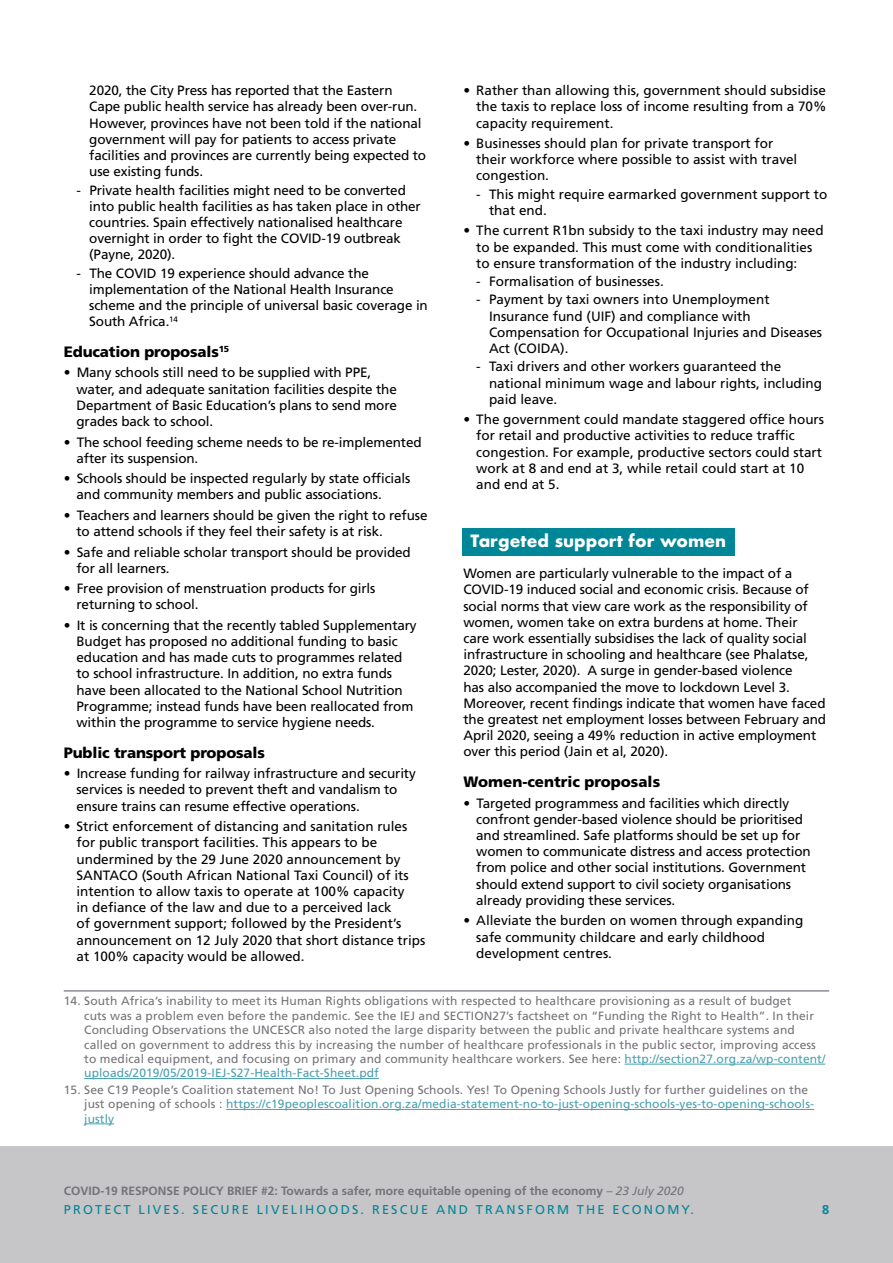
<style>
.page{position:relative;width:893px;height:1263px;background:#fff}
.page>*{position:absolute;margin:0;border:0;box-sizing:border-box;transform-origin:0 0}
.t1{font:700 16.5px "Futura";color:#fff}
.t2{font:900 15px "Frutiger LT Std";letter-spacing:-.01em;color:#000}
.t3{font:13.5px/16.2px "Frutiger LT Std";letter-spacing:-.01em;color:#000}
.t4{font:12.75px "Frutiger LT Std";letter-spacing:.17em;color:#008797}
.t5{font:700 12.75px "Frutiger LT Std";color:#008797}
.t6{font:12px/14.4px "Frutiger LT Std";letter-spacing:.01em;color:#757378}
.t7{font:700 12px "Frutiger LT Std";color:#757378}
.s1{color:#4aa0b0}
.s2{font-weight:400;font-style:italic}
</style>
<div class="page">
<hr style="left:64px;top:991px;width:765px;height:1px;background:#54515f">
<hr style="left:625px;top:1064px;width:200px;height:1px;background:#4aa0b0">
<hr style="left:84px;top:1078px;width:295px;height:1px;background:#4aa0b0">
<hr style="left:226px;top:1109px;width:588px;height:1px;background:#4aa0b0">
<hr style="left:84px;top:1123px;width:30px;height:1px;background:#4aa0b0">
<div style="left:462px;top:528px;width:273px;height:27px;background:#008797"></div>
<div style="left:0;top:1146px;width:893px;height:117px;background:#c6c5c7"></div>
<p class="t3" style="left:89px;top:82px;width:338px">2020, the City Press has reported that the Eastern Cape public health service has already been over-run.<br>However, provinces have not been told if the national government will pay for patients to access private facilities and provinces are currently being expected to use existing funds.</p>
<p class="t3" style="left:89px;top:182px;width:333px;text-indent:-13px">- Private health facilities might need to be converted into public health facilities as has taken place in other countries. Spain effectively nationalised healthcare overnight in order to fight the COVID-19 outbreak (Payne, 2020).</p>
<p class="t3" style="left:89px;top:265px;width:340px;text-indent:-13px">- The COVID 19 experience should advance the implementation of the National Health Insurance scheme and the principle of universal basic coverage in South Africa.<sup>14</sup></p>
<p class="t2" style="left:64px;top:343px;width:167px">Education proposals<sup>15</sup></p>
<p class="t3" style="left:77px;top:365px;width:322px;text-indent:-13px">• Many schools still need to be supplied with PPE, water, and adequate sanitation facilities despite the Department of Basic Education’s plans to send more grades back to school.</p>
<p class="t3" style="left:77px;top:434px;width:347px;text-indent:-13px">• The school feeding scheme needs to be re-implemented after its suspension.</p>
<p class="t3" style="left:77px;top:470px;width:335px;text-indent:-13px">• Schools should be inspected regularly by state officials and community members and public associations.</p>
<p class="t3" style="left:77px;top:507px;width:352px;text-indent:-13px">• Teachers and learners should be given the right to refuse to attend schools if they feel their safety is at risk.</p>
<p class="t3" style="left:77px;top:544px;width:336px;text-indent:-13px">• Safe and reliable scholar transport should be provided for all learners.</p>
<p class="t3" style="left:77px;top:580px;width:300px;text-indent:-13px">• Free provision of menstruation products for girls returning to school.</p>
<p class="t3" style="left:77px;top:617px;width:342px;text-indent:-13px">• It is concerning that the recently tabled Supplementary Budget has proposed no additional funding to basic education and has made cuts to programmes related to school infrastructure. In addition, no extra funds have been allocated to the National School Nutrition Programme; instead funds have been reallocated from within the programme to service hygiene needs.</p>
<p class="t2" style="left:64px;top:743px;width:203px">Public transport proposals</p>
<p class="t3" style="left:77px;top:765px;width:341px;text-indent:-13px">• Increase funding for railway infrastructure and security services is needed to prevent theft and vandalism to ensure trains can resume effective operations.</p>
<p class="t3" style="left:77px;top:818px;width:350px;text-indent:-13px">• Strict enforcement of distancing and sanitation rules for public transport facilities. This appears to be undermined by the 29 June 2020 announcement by SANTACO (South African National Taxi Council) of its intention to allow taxis to operate at 100% capacity<br>in defiance of the law and due to a perceived lack<br>of government support; followed by the President’s announcement on 12 July 2020 that short distance trips at 100% capacity would be allowed.</p>
<p class="t6" style="left:84px;top:994px;width:743px;text-indent:-20px">14. South Africa’s inability to meet its Human Rights obligations with respected to healthcare provisioning as a result of budget<br>cuts was a problem even before the pandemic. See the IEJ and SECTION27’s factsheet on “Funding the Right to Health”. In their Concluding Observations the UNCESCR also noted the large disparity between the public and private healthcare systems and called on government to address this by increasing the number of healthcare professionals in the public sector, improving access to medical equipment, and focusing on primary and community healthcare workers. See here: <span class="s1">http://section27.org.za/wp-content/ uploads/2019/05/2019-IEJ-S27-Health-Fact-Sheet.pdf</span></p>
<p class="t6" style="left:84px;top:1082px;width:731px;text-indent:-20px">15. See C19 People’s Coalition statement No! To Just Opening Schools. Yes! To Opening Schools Justly for further guidelines on the just opening of schools : <span class="s1">https://c19peoplescoalition.org.za/media-statement-no-to-just-opening-schools-yes-to-opening-schools&shy;justly</span></p>
<p class="t3" style="left:476px;top:82px;width:352px;text-align:justify;text-indent:-13px">• Rather than allowing this, government should subsidise the taxis to replace loss of income resulting from a 70% capacity requirement.</p>
<p class="t3" style="left:476px;top:135px;width:323px;text-indent:-13px">• Businesses should plan for private transport for their workforce where possible to assist with travel congestion.</p>
<p class="t3" style="left:489px;top:186px;width:340px;text-indent:-13px">- This might require earmarked government support to that end.</p>
<p class="t3" style="left:476px;top:223px;width:349px;text-indent:-13px">• The current R1bn subsidy to the taxi industry may need to be expanded. This must come with conditionalities to ensure transformation of the industry including:</p>
<p class="t3" style="left:476px;top:273px;width:189px">- Formalisation of businesses.</p>
<p class="t3" style="left:489px;top:292px;width:335px;text-indent:-13px">- Payment by taxi owners into Unemployment Insurance fund (UIF) and compliance with Compensation for Occupational Injuries and Diseases Act (COIDA).</p>
<p class="t3" style="left:489px;top:359px;width:335px;text-indent:-13px">- Taxi drivers and other workers guaranteed the national minimum wage and labour rights, including paid leave.</p>
<p class="t3" style="left:476px;top:411px;width:349px;text-indent:-13px">• The government could mandate staggered office hours for retail and productive activities to reduce traffic congestion. For example, productive sectors could start work at 8 and end at 3, while retail could start at 10 and end at 5.</p>
<p class="t1" style="left:470px;top:529px;width:257px">Targeted support for women</p>
<p class="t3" style="left:463px;top:565px;width:364px">Women are particularly vulnerable to the impact of a COVID-19 induced social and economic crisis. Because of social norms that view care work as the responsibility of women, women take on extra burdens at home. Their care work essentially subsidises the lack of quality social infrastructure in schooling and healthcare (see Phalatse, 2020; Lester, 2020). A surge in gender-based violence<br>has also accompanied the move to lockdown Level 3.<br>Moreover, recent findings indicate that women have faced the greatest net employment losses between February and April 2020, seeing a 49% reduction in active employment over this period (Jain et al, 2020).</p>
<p class="t2" style="left:463px;top:773px;width:198px">Women-centric proposals</p>
<p class="t3" style="left:476px;top:795px;width:336px;text-indent:-13px">• Targeted programmess and facilities which directly confront gender-based violence should be prioritised and streamlined. Safe platforms should be set up for women to communicate distress and access protection from police and other social institutions. Government should extend support to civil society organisations already providing these services.</p>
<p class="t3" style="left:476px;top:913px;width:329px;text-indent:-13px">• Alleviate the burden on women through expanding safe community childcare and early childhood development centres.</p>
<p class="t7" style="left:64px;top:1184px;width:622px">COVID-19 RESPONSE POLICY BRIEF #2: Towards a safer, more equitable opening of the economy <span class="s2">– 23 July 2020</span></p>
<p class="t4" style="left:64px;top:1202px;width:632px">PROTECT LIVES. SECURE LIVELIHOODS. RESCUE AND TRANSFORM THE ECONOMY.</p>
<p class="t5" style="left:822px;top:1202px;width:9px">8</p>
</div>
